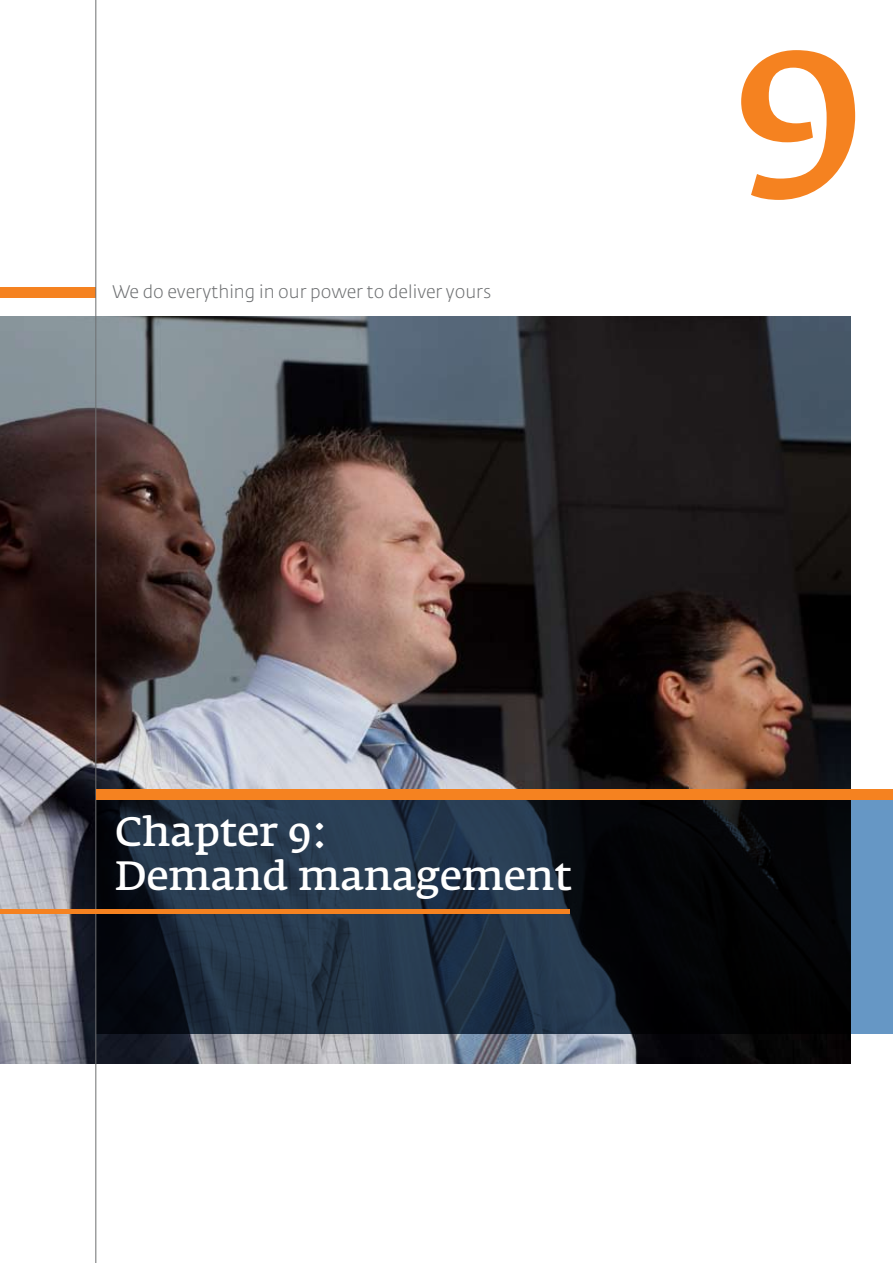
<style>
.page{position:relative;width:893px;height:1263px;background:#fff}
.page>*{position:absolute;margin:0;border:0;box-sizing:border-box;transform-origin:0 0}
.t1{font:240px "Fedra Serif A Normal SC";color:#f58220}
.t2{font:40.5px/43.5px "Fedra Serif A";letter-spacing:-.01em;color:#fff}
.t3{font:300 18px "Fedra Sans Std";color:#6d6f71}
</style>
<div class="page">
<div style="left:0;top:287px;width:96px;height:10px;background:#f58220"></div>
<img style="left:0;top:316px;width:850px;height:747px">
<svg style="left:96px;top:800px;width:797px;height:233px;background:#1a2735"></svg>
<hr style="left:95px;top:0;width:1px;height:1263px;background:#6d6f71">
<div style="left:96px;top:789px;width:797px;height:11px;background:#f58220"></div>
<hr style="left:0;top:909px;width:570px;height:4px;background:#f58220">
<p class="t3" style="left:113px;top:281px;width:380px">We do everything in our power to deliver yours</p>
<h1 class="t1" style="left:729px;top:-49px;width:137px">9</h1>
<h2 class="t2" style="left:115px;top:810px;width:459px">Chapter 9:<br>Demand management</h2>
</div>
